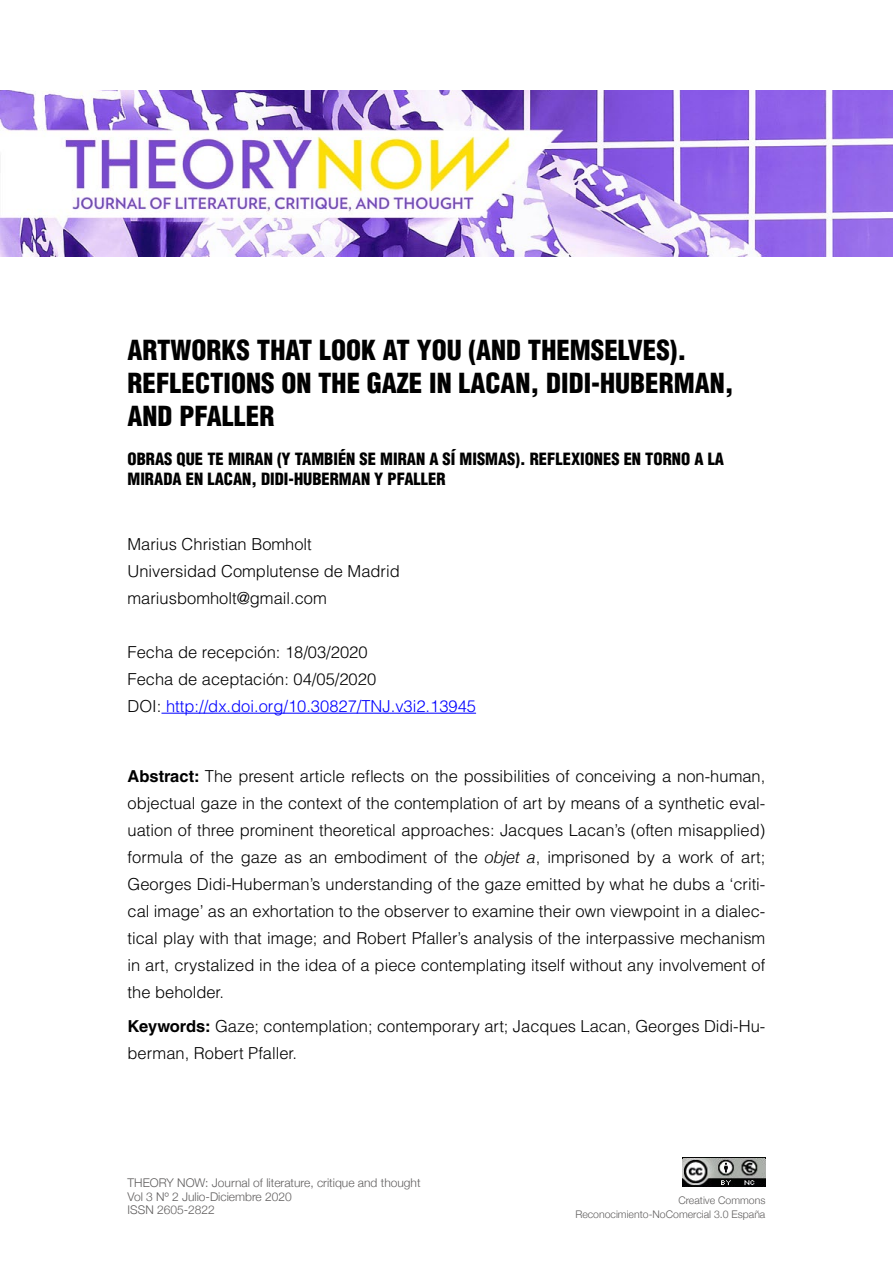
<style>
.page{position:relative;width:893px;height:1263px;background:#fff}
.page>*{position:absolute;margin:0;border:0;box-sizing:border-box;transform-origin:0 0}
.t1{font:900 condensed 27px/33px "Helvetica LT Std";color:#000}
.t2{font:300 16.5px/27px "Helvetica LT Std";color:#000}
.t3{font:900 condensed 16.5px/19.8px "Helvetica LT Std";color:#000}
.t4{font:300 12px/13.5px "Helvetica Neue";color:#605e5e}
.t5{font:300 10.5px/13.5px "Helvetica Neue";color:#605e5e;text-align:right}
.s1{color:#00f}
.s2{font-weight:700}
.s3{font-family:"Helvetica Neue";font-style:italic}
</style>
<div class="page">
<img style="left:0;top:90px;width:893px;height:167px">
<img style="left:682px;top:1157px;width:83px;height:30px">
<hr style="left:161px;top:713px;width:315px;height:1px;background:#00f">
<h1 class="t1" style="left:128px;top:333px;width:608px">ARTWORKS THAT LOOK AT YOU (AND THEMSELVES).<br>REFLECTIONS ON THE GAZE IN LACAN, DIDI-HUBERMAN,<br>AND PFALLER</h1>
<p class="t3" style="left:128px;top:449px;width:598px">OBRAS QUE TE MIRAN (Y TAMBIÉN SE MIRAN A SÍ MISMAS). REFLEXIONES EN TORNO A LA<br>MIRADA EN LACAN, DIDI-HUBERMAN Y PFALLER</p>
<p class="t2" style="left:128px;top:530px;width:274px">Marius Christian Bomholt<br>Universidad Complutense de Madrid mariusbomholt@gmail.com</p>
<p class="t2" style="left:128px;top:638px;width:350px">Fecha de recepción: 18/03/2020<br>Fecha de aceptación: 04/05/2020<br>DOI: <span class="s1">http://dx.doi.org/10.30827/TNJ.v3i2.13945</span></p>
<p class="t2" style="left:128px;top:763px;width:639px;text-align:justify"><span class="s2">Abstract:</span> The present article reflects on the possibilities of conceiving a non-human, objectual gaze in the context of the contemplation of art by means of a synthetic eval&shy;uation of three prominent theoretical approaches: Jacques Lacan’s (often misapplied) formula of the gaze as an embodiment of the <span class="s3">objet a</span>, imprisoned by a work of art; Georges Didi-Huberman’s understanding of the gaze emitted by what he dubs a ‘criti&shy;cal image’ as an exhortation to the observer to examine their own viewpoint in a dialec&shy;tical play with that image; and Robert Pfaller’s analysis of the interpassive mechanism in art, crystalized in the idea of a piece contemplating itself without any involvement of the beholder.</p>
<p class="t2" style="left:128px;top:1012px;width:639px"><span class="s2">Keywords:</span> Gaze; contemplation; contemporary art; Jacques Lacan, Georges Didi-Hu&shy;berman, Robert Pfaller.</p>
<p class="t4" style="left:128px;top:1175px;width:295px">THEORY NOW: Journal of literature, critique and thought<br>Vol 3 Nº 2 Julio-Diciembre 2020<br>ISSN 2605-2822</p>
<p class="t5" style="left:575px;top:1193px;width:192px">Creative Commons<br>Reconocimiento-NoComercial 3.0 España</p>
</div>
